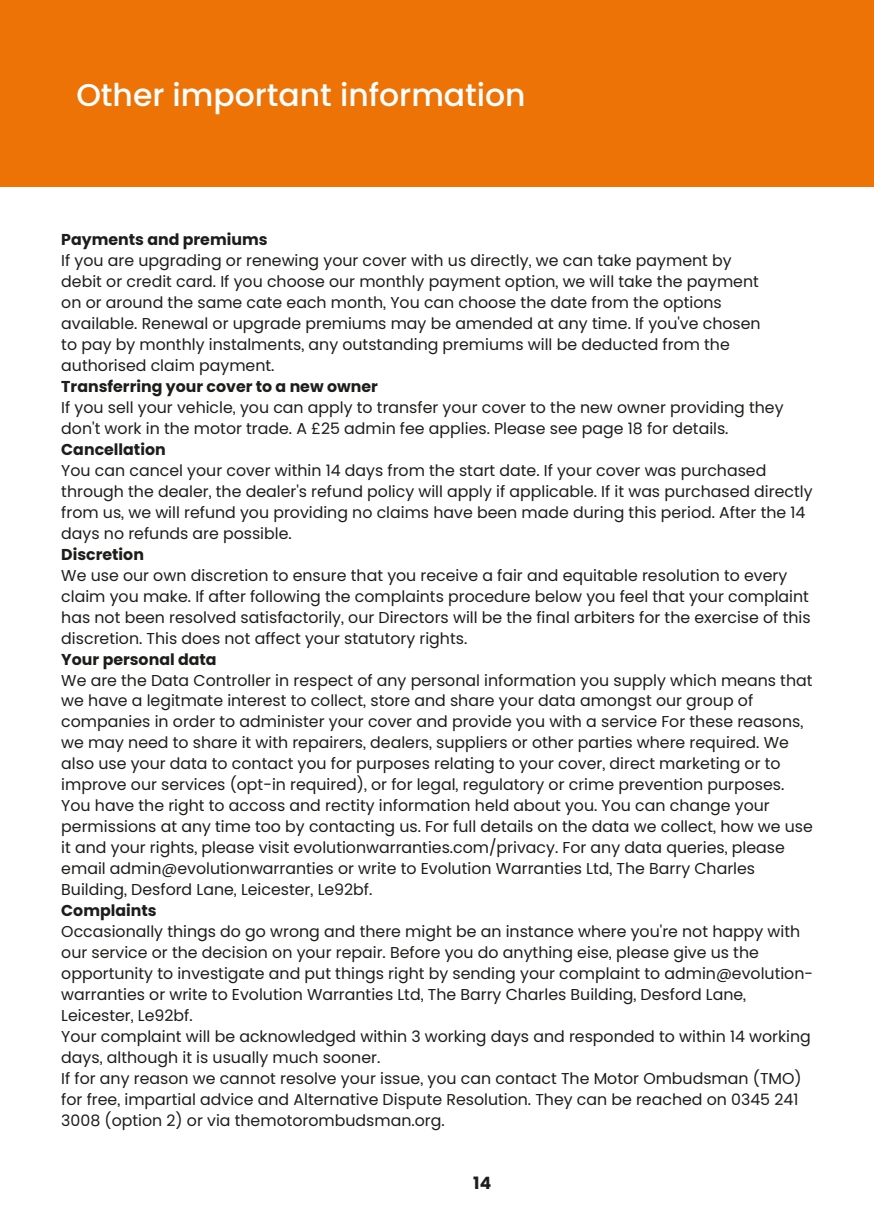
<style>
.page{position:relative;width:874px;height:1225px;background:#fff}
.page>*{position:absolute;margin:0;border:0;box-sizing:border-box;transform-origin:0 0}
.t1{font:500 31.4px "Poppins";color:#fff}
.t2{font:700 17px "Poppins";color:#1d1d1b}
.t3{font:15.8px/21px "Poppins";color:#1d1d1b}
.t4{font:700 15.8px "Poppins";color:#1d1d1b}
</style>
<div class="page">
<div style="left:0;top:0;width:873px;height:187px;background:#ee7307"></div>
<h1 class="t1" style="left:76px;top:76px;width:450px">Other important information</h1>
<p class="t4" style="left:61px;top:230px;width:208px">Payments and premiums</p>
<p class="t3" style="left:61px;top:250px;width:700px">If you are upgrading or renewing your cover with us directly, we can take payment by debit or credit card. If you choose our monthly payment option, we will take the payment on or around the same cate each month, You can choose the date from the options available. Renewal or upgrade premiums may be amended at any time. If you've chosen to pay by monthly instalments, any outstanding premiums will be deducted from the authorised claim payment.</p>
<p class="t4" style="left:61px;top:377px;width:318px">Transferring your cover to a new owner</p>
<p class="t3" style="left:61px;top:397px;width:723px">If you sell your vehicle, you can apply to transfer your cover to the new owner providing they don't work in the motor trade. A £25 admin fee applies. Please see page 18 for details.</p>
<p class="t4" style="left:61px;top:440px;width:106px">Cancellation</p>
<p class="t3" style="left:61px;top:460px;width:752px">You can cancel your cover within 14 days from the start date. If your cover was purchased through the dealer, the dealer's refund policy will apply if applicable. If it was purchased directly from us, we will refund you providing no claims have been made during this period. After the 14 days no refunds are possible.</p>
<p class="t4" style="left:61px;top:545px;width:84px">Discretion</p>
<p class="t3" style="left:61px;top:564px;width:750px">We use our own discretion to ensure that you receive a fair and equitable resolution to every claim you make. If after following the complaints procedure below you feel that your complaint has not been resolved satisfactorily, our Directors will be the final arbiters for the exercise of this discretion. This does not affect your statutory rights.</p>
<p class="t4" style="left:61px;top:650px;width:157px">Your personal data</p>
<p class="t3" style="left:61px;top:669px;width:752px">We are the Data Controller in respect of any personal information you supply which means that we have a legitmate interest to collect, store and share your data amongst our group of companies in order to administer your cover and provide you with a service For these reasons, we may need to share it with repairers, dealers, suppliers or other parties where required. We also use your data to contact you for purposes relating to your cover, direct marketing or to improve our services (opt-in required), or for legal, regulatory or crime prevention purposes.<br>You have the right to accoss and rectity information held about you. You can change your permissions at any time too by contacting us. For full details on the data we collect, how we use it and your rights, please visit evolutionwarranties.com/privacy. For any data queries, please email admin@evolutionwarranties or write to Evolution Warranties Ltd, The Barry Charles Building, Desford Lane, Leicester, Le92bf.</p>
<p class="t4" style="left:61px;top:901px;width:97px">Complaints</p>
<p class="t3" style="left:61px;top:921px;width:753px">Occasionally things do go wrong and there might be an instance where you're not happy with our service or the decision on your repair. Before you do anything eise, please give us the opportunity to investigate and put things right by sending your complaint to admin@evolution&shy;warranties or write to Evolution Warranties Ltd, The Barry Charles Building, Desford Lane, Leicester, Le92bf.<br>Your complaint will be acknowledged within 3 working days and responded to within 14 working days, although it is usually much sooner.<br>If for any reason we cannot resolve your issue, you can contact The Motor Ombudsman (TMO) for free, impartial advice and Alternative Dispute Resolution. They can be reached on 0345 241<br>3008 (option 2) or via themotorombudsman.org.</p>
<p class="t2" style="left:473px;top:1173px;width:19px">14</p>
</div>
